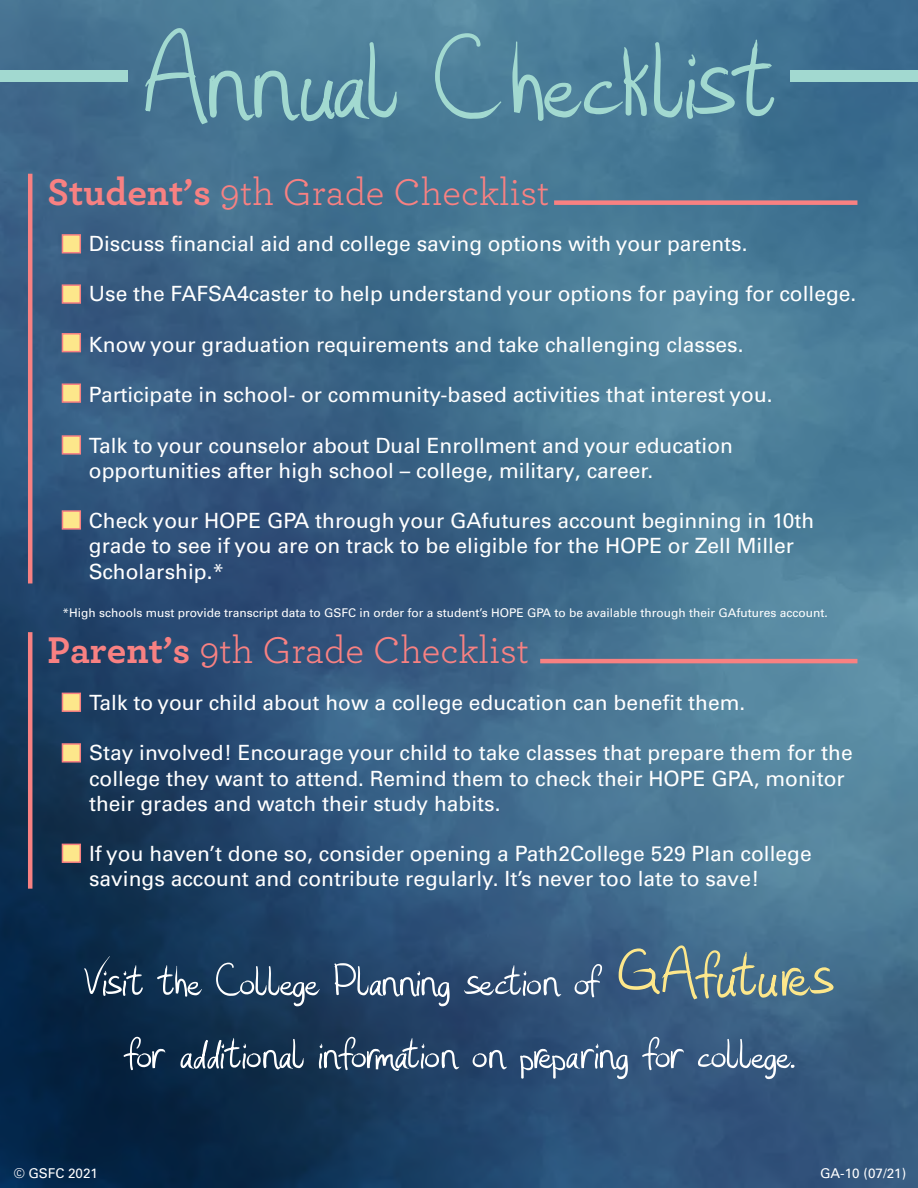
<style>
.page{position:relative;width:918px;height:1188px;background:#fff}
.page>*{position:absolute;margin:0;border:0;box-sizing:border-box;transform-origin:0 0}
.t1{font:156.3px "Hashtag";letter-spacing:-.04em;color:#a2d9d0}
.t2{font:60.6px/72.8px "Hashtag";letter-spacing:-.045em;color:#fff;text-align:center}
.t3{font:39px "Archer";color:#f88182}
.t4{font:21px/25.2px "Univers LT Pro 55 Roman";color:#fff}
.t5{font:13.5px "Univers LT Pro 55 Roman";color:#fff}
.t6{font:12px "Univers LT Pro 55 Roman";color:#fff}
.s1{font-weight:700}
.s2{font-size:87.6px;color:#fde78b}
</style>
<div class="page">
<img style="left:0;top:0;width:918px;height:1188px">
<div style="left:62px;top:234px;width:19px;height:19px;background:#fde78b;border:2px solid #f88182"></div>
<div style="left:62px;top:284px;width:19px;height:20px;background:#fde78b;border:2px solid #f88182"></div>
<div style="left:62px;top:333px;width:19px;height:19px;background:#fde78b;border:2px solid #f88182"></div>
<div style="left:62px;top:383px;width:19px;height:20px;background:#fde78b;border:2px solid #f88182"></div>
<div style="left:62px;top:435px;width:19px;height:20px;background:#fde78b;border:2px solid #f88182"></div>
<div style="left:62px;top:510px;width:19px;height:20px;background:#fde78b;border:2px solid #f88182"></div>
<div style="left:62px;top:693px;width:19px;height:19px;background:#fde78b;border:2px solid #f88182"></div>
<div style="left:62px;top:743px;width:19px;height:20px;background:#fde78b;border:2px solid #f88182"></div>
<div style="left:62px;top:844px;width:19px;height:19px;background:#fde78b;border:2px solid #f88182"></div>
<div style="left:0;top:70px;width:128px;height:12px;background:#a2d9d0"></div>
<div style="left:791px;top:70px;width:127px;height:12px;background:#a2d9d0"></div>
<div style="left:554px;top:200px;width:303px;height:5px;background:#f88182"></div>
<hr style="left:28px;top:174px;width:4px;height:409px;background:#f88182">
<hr style="left:540px;top:659px;width:317px;height:4px;background:#f88182">
<hr style="left:28px;top:632px;width:4px;height:257px;background:#f88182">
<h1 class="t1" style="left:140px;top:8px;width:640px">Annual Checklist</h1>
<h3 class="t3" style="left:47px;top:165px;width:504px"><span class="s1">Student’s</span> 9th Grade Checklist</h3>
<p class="t4" style="left:89px;top:231px;width:660px">Discuss financial aid and college saving options with your parents.</p>
<p class="t4" style="left:89px;top:281px;width:769px">Use the FAFSA4caster to help understand your options for paying for college.</p>
<p class="t4" style="left:89px;top:332px;width:656px">Know your graduation requirements and take challenging classes.</p>
<p class="t4" style="left:89px;top:382px;width:685px">Participate in school- or community-based activities that interest you.</p>
<p class="t4" style="left:89px;top:433px;width:646px">Talk to your counselor about Dual Enrollment and your education opportunities after high school – college, military, career.</p>
<p class="t4" style="left:89px;top:508px;width:727px">Check your HOPE GPA through your GAfutures account beginning in 10th grade to see if you are on track to be eligible for the HOPE or Zell Miller<br>Scholarship.*</p>
<p class="t6" style="left:62px;top:605px;width:767px">*High schools must provide transcript data to GSFC in order for a student’s HOPE GPA to be available through their GAfutures account.</p>
<h3 class="t3" style="left:47px;top:624px;width:483px"><span class="s1">Parent’s</span> 9th Grade Checklist</h3>
<p class="t4" style="left:89px;top:690px;width:658px">Talk to your child about how a college education can benefit them.</p>
<p class="t4" style="left:89px;top:740px;width:765px">Stay involved! Encourage your child to take classes that prepare them for the college they want to attend. Remind them to check their HOPE GPA, monitor their grades and watch their study habits.</p>
<p class="t4" style="left:89px;top:841px;width:724px">If you haven’t done so, consider opening a Path2College 529 Plan college savings account and contribute regularly. It’s never too late to save!</p>
<h2 class="t2" style="left:82px;top:945px;width:755px">Visit the College Planning section of <span class="s2">GAfutures </span>for additional information on preparing for college.</h2>
<p class="t5" style="left:14px;top:1165px;width:86px">© GSFC 2021</p>
<p class="t5" style="left:820px;top:1165px;width:88px">GA-10 (07/21)</p>
</div>
